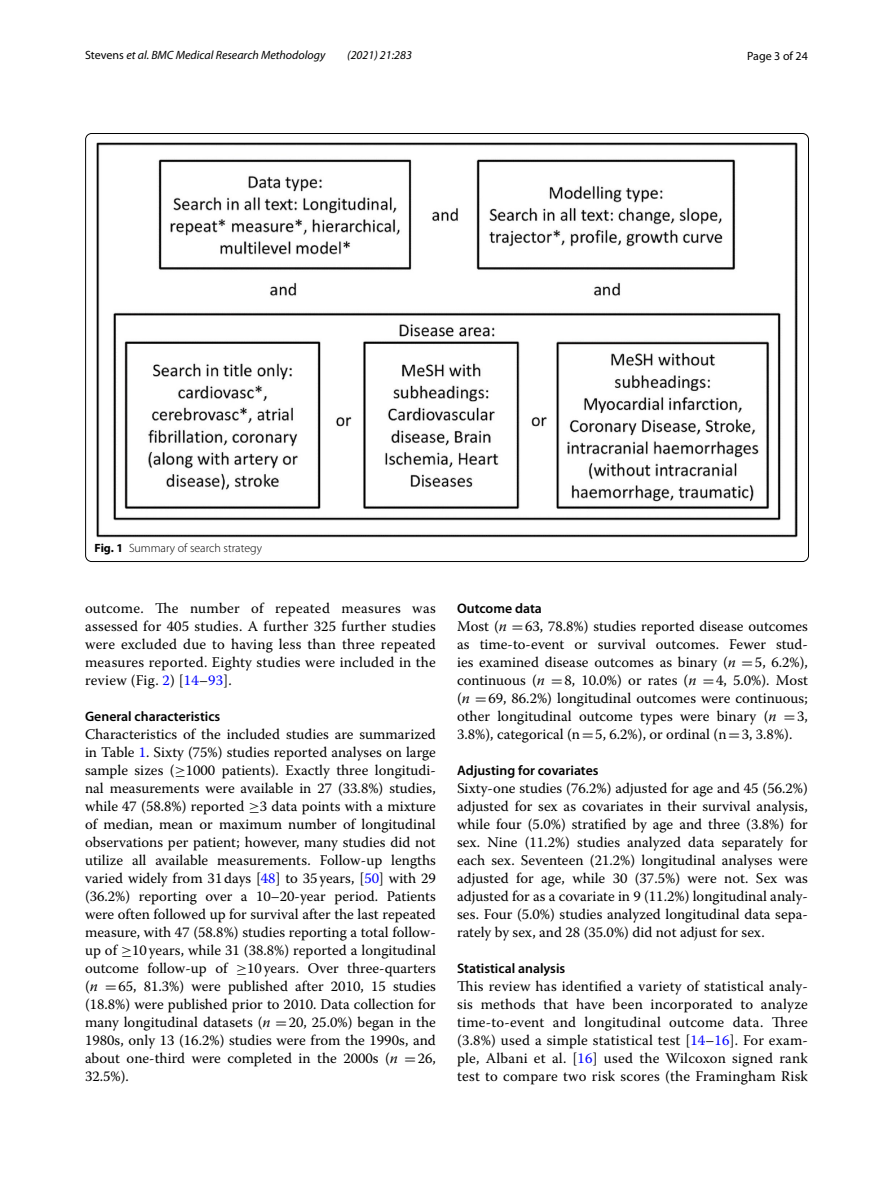
<style>
.page{position:relative;width:893px;height:1187px;background:#fff}
.page>*{position:absolute;margin:0;border:0;box-sizing:border-box;transform-origin:0 0}
.t1{font:14.7px/18px "Warnock Pro";color:#000;text-align:justify}
.t2{font:600 13.8px "Myriad Pro";color:#000}
.t3{font:italic 12px "Myriad Pro";color:#000}
.t4{font:300 12px "Myriad Pro";color:#000}
.t5{font:12px "Myriad Pro";color:#000}
.s1{font-style:normal}
.s2{font-weight:700}
.s3{color:#00f}
.s4{font-family:"MTSY"}
.s5{font-style:italic}
</style>
<div class="page">
<img style="left:97px;top:142px;width:700px;height:395px">
<p class="t3" style="left:85px;top:48px;width:242px"><span class="s1">Stevens</span> et al. BMC Medical Research Methodology</p>
<p class="t3" style="left:347px;top:48px;width:66px">(2021) 21:283</p>
<p class="t5" style="left:747px;top:48px;width:62px">Page 3 of 24</p>
<p class="t4" style="left:95px;top:542px;width:169px"><span class="s2">Fig. 1</span> Summary of search strategy</p>
<p class="t1" style="left:85px;top:599px;width:352px">outcome. The number of repeated measures was assessed for 405 studies. A further 325 further studies were excluded due to having less than three repeated measures reported. Eighty studies were included in the review (Fig. <span class="s3">2</span>) [<span class="s3">14</span>–<span class="s3">93</span>].</p>
<p class="t2" style="left:85px;top:707px;width:137px">General characteristics</p>
<p class="t1" style="left:85px;top:725px;width:352px">Characteristics of the included studies are summarized in Table <span class="s3">1</span>. Sixty (75%) studies reported analyses on large sample sizes (<span class="s4">≥</span>1000 patients). Exactly three longitudi&shy;nal measurements were available in 27 (33.8%) studies, while 47 (58.8%) reported <span class="s4">≥</span>3 data points with a mixture of median, mean or maximum number of longitudinal observations per patient; however, many studies did not utilize all available measurements. Follow-up lengths varied widely from 31days [<span class="s3">48</span>] to 35years, [<span class="s3">50</span>] with 29 (36.2%) reporting over a 10–20-year period. Patients were often followed up for survival after the last repeated measure, with 47 (58.8%) studies reporting a total follow&shy;up of <span class="s4">≥</span>10years, while 31 (38.8%) reported a longitudinal outcome follow-up of <span class="s4">≥</span>10years. Over three-quarters (<span class="s5">n</span> <span class="s4">=</span>65, 81.3%) were published after 2010, 15 studies (18.8%) were published prior to 2010. Data collection for many longitudinal datasets (<span class="s5">n</span> <span class="s4">=</span>20, 25.0%) began in the 1980s, only 13 (16.2%) studies were from the 1990s, and about one-third were completed in the 2000s (<span class="s5">n</span> <span class="s4">=</span>26, 32.5%).</p>
<p class="t2" style="left:457px;top:599px;width:86px">Outcome data</p>
<p class="t1" style="left:457px;top:616px;width:352px">Most (<span class="s5">n</span> <span class="s4">=</span>63, 78.8%) studies reported disease outcomes as time-to-event or survival outcomes. Fewer stud&shy;ies examined disease outcomes as binary (<span class="s5">n</span> <span class="s4">=</span>5, 6.2%), continuous (<span class="s5">n</span> <span class="s4">=</span>8, 10.0%) or rates (<span class="s5">n</span> <span class="s4">=</span>4, 5.0%). Most (<span class="s5">n</span> <span class="s4">=</span>69, 86.2%) longitudinal outcomes were continuous; other longitudinal outcome types were binary (<span class="s5">n</span> <span class="s4">=</span>3, 3.8%), categorical (n<span class="s4">=</span>5, 6.2%), or ordinal (n<span class="s4">=</span>3, 3.8%).</p>
<p class="t2" style="left:457px;top:761px;width:143px">Adjusting for covariates</p>
<p class="t1" style="left:457px;top:778px;width:352px">Sixty-one studies (76.2%) adjusted for age and 45 (56.2%) adjusted for sex as covariates in their survival analysis, while four (5.0%) stratified by age and three (3.8%) for sex. Nine (11.2%) studies analyzed data separately for each sex. Seventeen (21.2%) longitudinal analyses were adjusted for age, while 30 (37.5%) were not. Sex was adjusted for as a covariate in 9 (11.2%) longitudinal analy&shy;ses. Four (5.0%) studies analyzed longitudinal data sepa&shy;rately by sex, and 28 (35.0%) did not adjust for sex.</p>
<p class="t2" style="left:457px;top:959px;width:110px">Statistical analysis</p>
<p class="t1" style="left:457px;top:976px;width:352px">This review has identified a variety of statistical analy&shy;sis methods that have been incorporated to analyze time-to-event and longitudinal outcome data. Three (3.8%) used a simple statistical test [<span class="s3">14</span>–<span class="s3">16</span>]. For exam&shy;ple, Albani et al. [<span class="s3">16</span>] used the Wilcoxon signed rank test to compare two risk scores (the Framingham Risk</p>
</div>
